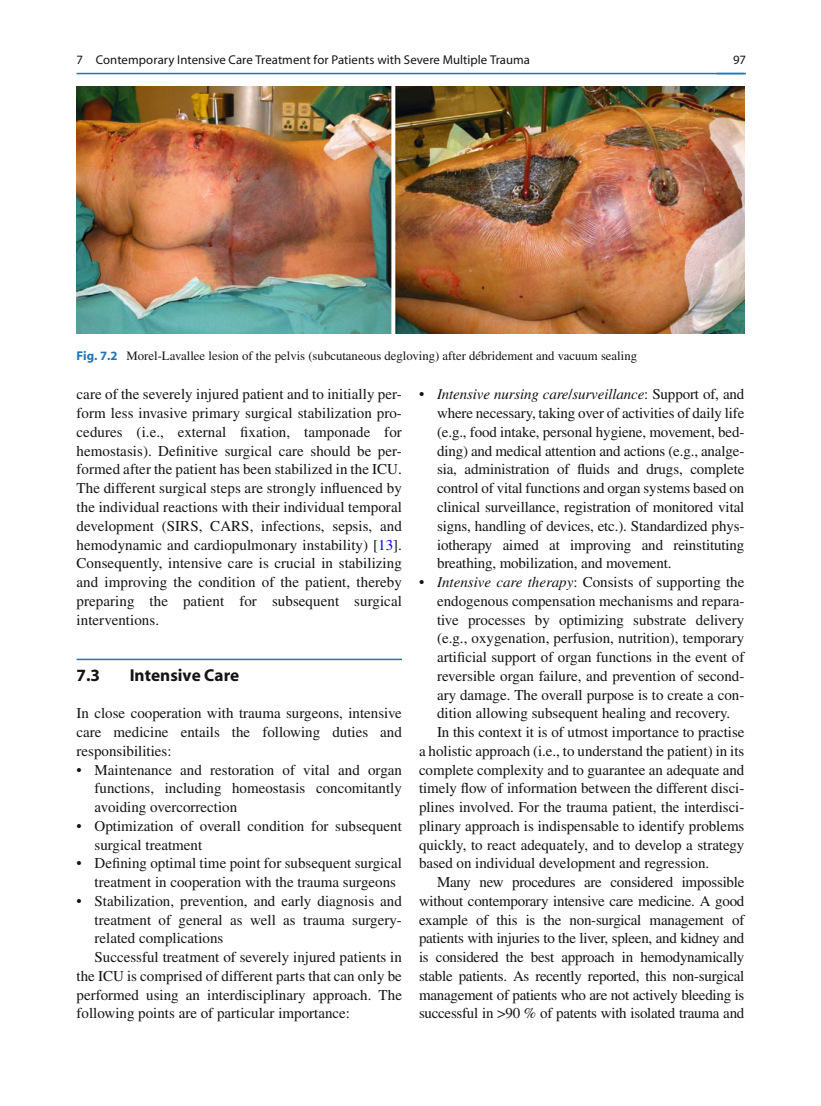
<style>
.page{position:relative;width:821px;height:1106px;background:#fff}
.page>*{position:absolute;margin:0;border:0;box-sizing:border-box;transform-origin:0 0}
.t1{font:700 17.25px "Myriad";color:#131413}
.t2{font:15px/18.8px "Times";color:#131413;text-align:justify}
.t3{font:12.75px "Times";color:#131413}
.t4{font:12.75px "Myriad";letter-spacing:.005em;color:#131413}
.s1{font-family:"Myriad";font-weight:700;color:#1f77b9}
.s2{color:#00f}
.s3{font-style:italic}
</style>
<div class="page">
<hr style="left:716px;top:73px;width:30px;height:1px;background:#1f77b9">
<hr style="left:77px;top:73px;width:667px;height:1px;background:#1f77b9">
<hr style="left:77px;top:658px;width:325px;height:2px;background:#1f77b9">
<img style="left:77px;top:86px;width:667px;height:247px">
<p class="t4" style="left:77px;top:55px;width:455px">7 Contemporary Intensive Care Treatment for Patients with Severe Multiple Trauma</p>
<p class="t4" style="left:733px;top:55px;width:14px">97</p>
<p class="t3" style="left:77px;top:351px;width:562px"><span class="s1">Fig. 7.2</span> Morel-Lavallee lesion of the pelvis (subcutaneous degloving) after débridement and vacuum sealing</p>
<p class="t2" style="left:77px;top:386px;width:327px">care of the severely injured patient and to initially per&shy;form less invasive primary surgical stabilization pro&shy;cedures (i.e., external fi xation, tamponade for hemostasis). De fi nitive surgical care should be per&shy;formed after the patient has been stabilized in the ICU.<br>The different surgical steps are strongly in fl uenced by the individual reactions with their individual temporal development (SIRS, CARS, infections, sepsis, and hemodynamic and cardiopulmonary instability) [ <span class="s2">13</span> ] .<br>Consequently, intensive care is crucial in stabilizing and improving the condition of the patient, thereby preparing the patient for subsequent surgical interventions.</p>
<p class="t1" style="left:77px;top:668px;width:25px">7.3</p>
<p class="t1" style="left:130px;top:668px;width:111px">Intensive Care</p>
<p class="t2" style="left:77px;top:705px;width:327px">In close cooperation with trauma surgeons, intensive care medicine entails the following duties and responsibilities:</p>
<p class="t2" style="left:95px;top:761px;width:309px;text-indent:-18px">• Maintenance and restoration of vital and organ functions, including homeostasis concomitantly avoiding overcorrection</p>
<p class="t2" style="left:95px;top:818px;width:309px;text-indent:-18px">• Optimization of overall condition for subsequent surgical treatment</p>
<p class="t2" style="left:95px;top:855px;width:309px;text-indent:-18px">• De fi ning optimal time point for subsequent surgical treatment in cooperation with the trauma surgeons</p>
<p class="t2" style="left:77px;top:893px;width:327px">• Stabilization, prevention, and early diagnosis and</p>
<p class="t2" style="left:95px;top:911px;width:309px">treatment of general as well as trauma surgery-</p>
<p class="t2" style="left:95px;top:930px;width:130px">related complications</p>
<p class="t2" style="left:95px;top:949px;width:309px">Successful treatment of severely injured patients in</p>
<p class="t2" style="left:77px;top:968px;width:327px">the ICU is comprised of different parts that can only be</p>
<p class="t2" style="left:77px;top:986px;width:327px">performed using an interdisciplinary approach. The</p>
<p class="t2" style="left:77px;top:1005px;width:275px">following points are of particular importance:</p>
<p class="t2" style="left:437px;top:386px;width:309px;text-indent:-18px">• <span class="s3">Intensive nursing care</span> / <span class="s3">surveillance</span> : Support of, and where necessary, taking over of activities of daily life (e.g., food intake, personal hygiene, movement, bed&shy;ding) and medical attention and actions (e.g., analge&shy;sia, administration of fl uids and drugs, complete control of vital functions and organ systems based on clinical surveillance, registration of monitored vital signs, handling of devices, etc.). Standardized phys&shy;iotherapy aimed at improving and reinstituting breathing, mobilization, and movement.</p>
<p class="t2" style="left:419px;top:574px;width:327px">• <span class="s3">Intensive care therapy</span> : Consists of supporting the</p>
<p class="t2" style="left:437px;top:593px;width:309px">endogenous compensation mechanisms and repara-</p>
<p class="t2" style="left:437px;top:611px;width:309px">tive processes by optimizing substrate delivery</p>
<p class="t2" style="left:437px;top:630px;width:309px">(e.g., oxygenation, perfusion, nutrition), temporary</p>
<p class="t2" style="left:437px;top:649px;width:309px">arti fi cial support of organ functions in the event of</p>
<p class="t2" style="left:437px;top:668px;width:309px">reversible organ failure, and prevention of second-</p>
<p class="t2" style="left:437px;top:686px;width:309px">ary damage. The overall purpose is to create a con-</p>
<p class="t2" style="left:437px;top:705px;width:295px">dition allowing subsequent healing and recovery.</p>
<p class="t2" style="left:437px;top:724px;width:309px">In this context it is of utmost importance to practise</p>
<p class="t2" style="left:419px;top:743px;width:327px">a holistic approach (i.e., to understand the patient) in its</p>
<p class="t2" style="left:419px;top:761px;width:327px">complete complexity and to guarantee an adequate and</p>
<p class="t2" style="left:419px;top:780px;width:327px">timely fl ow of information between the different disci-</p>
<p class="t2" style="left:419px;top:799px;width:327px">plines involved. For the trauma patient, the interdisci-</p>
<p class="t2" style="left:419px;top:818px;width:327px">plinary approach is indispensable to identify problems</p>
<p class="t2" style="left:419px;top:836px;width:327px">quickly, to react adequately, and to develop a strategy</p>
<p class="t2" style="left:419px;top:855px;width:292px">based on individual development and regression.</p>
<p class="t2" style="left:437px;top:874px;width:309px">Many new procedures are considered impossible</p>
<p class="t2" style="left:419px;top:893px;width:327px">without contemporary intensive care medicine. A good</p>
<p class="t2" style="left:419px;top:911px;width:327px">example of this is the non-surgical management of</p>
<p class="t2" style="left:419px;top:930px;width:327px">patients with injuries to the liver, spleen, and kidney and</p>
<p class="t2" style="left:419px;top:949px;width:327px">is considered the best approach in hemodynamically</p>
<p class="t2" style="left:419px;top:968px;width:327px">stable patients. As recently reported, this non-surgical</p>
<p class="t2" style="left:419px;top:986px;width:327px">management of patients who are not actively bleeding is</p>
<p class="t2" style="left:419px;top:1005px;width:327px">successful in &gt;90 % of patents with isolated trauma and</p>
</div>
